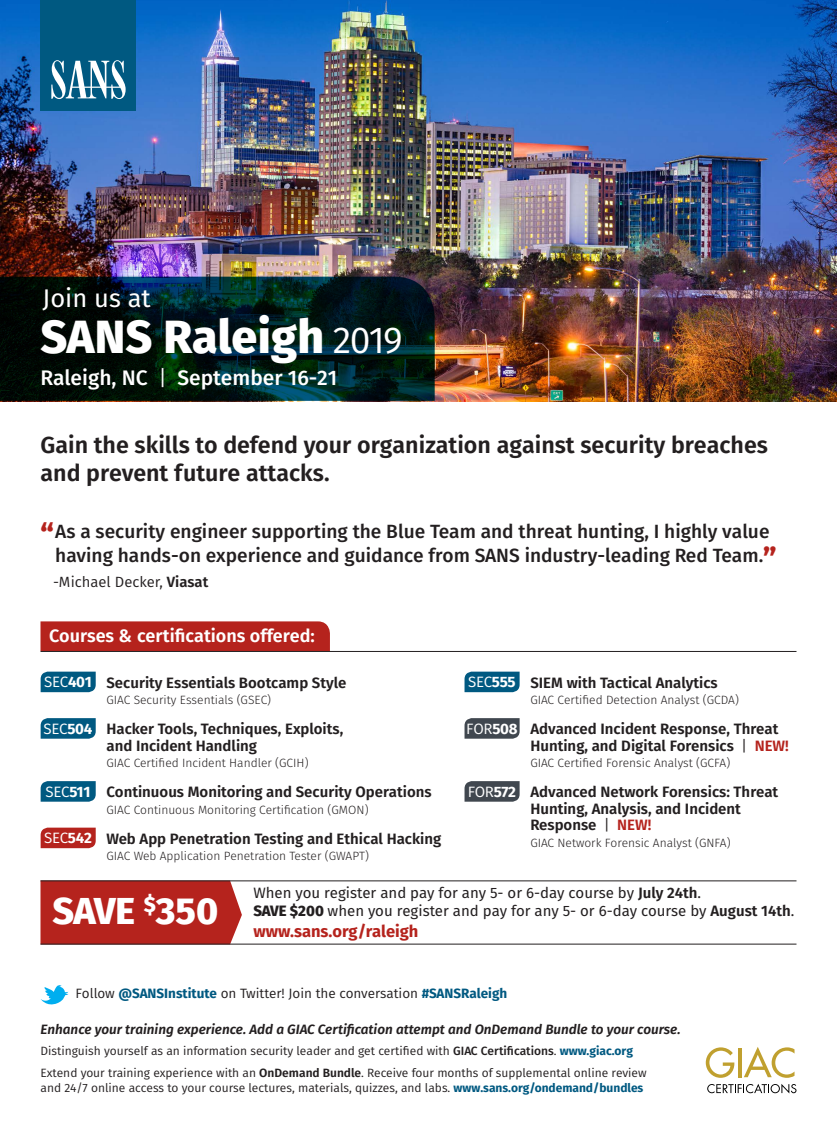
<style>
.page{position:relative;width:837px;height:1134px;background:#fff}
.page>*{position:absolute;margin:0;border:0;box-sizing:border-box;transform-origin:0 0}
.t1{font:800 46.5px "Fira Sans";letter-spacing:.005em;color:#fff}
.t2{font:800 37.5px "Fira Sans";color:#fff}
.t3{font:25.5px "Fira Sans";color:#fff}
.t4{font:600 23.25px/28.5px "Fira Sans";color:#231f20}
.t5{font:500 21px "Fira Sans";color:#fff}
.t6{font:500 19.2px/24.3px "Fira Sans";color:#231f20}
.t7{font:600 18px "Fira Sans";color:#fff}
.t8{font:700 16.5px "Fira Sans";color:#b5231d}
.t9{font:600 15px/16.5px "Fira Sans";color:#231f20}
.t10{font:15px/18px "Fira Sans";color:#231f20}
.t11{font:14.85px "Fira Sans";color:#231f20}
.t12{font:italic 600 13.5px "Fira Sans";color:#231f20}
.t13{font:13.5px "Fira Sans";color:#231f20}
.t14{font:12px/21.8px "Fira Sans";color:#231f20}
.t15{font:300 12px "Fira Sans";color:#231f20}
.s1{font-weight:400;font-size:37.5px}
.s2{font-weight:400}
.s3{font-weight:800;font-size:29.55px;color:#b5231d}
.s4{font-weight:600}
.s5{font-weight:400;color:#fff}
.s6{font-weight:700;color:#fff}
.s7{color:#b5231d}
.s8{font-weight:800}
.s9{font-weight:700;color:#005981}
.s10{font-weight:500}
</style>
<div class="page">
<img style="left:0;top:0;width:837px;height:401px">
<svg style="left:41px;top:985px;width:27px;height:19px"></svg>
<div style="left:40px;top:0;width:96px;height:110px;background:#005981"></div>
<svg style="left:51px;top:60px;width:75px;height:39px"></svg>
<svg style="left:0;top:277px;width:435px;height:124px;background:#001918"></svg>
<div style="left:40px;top:882px;width:202px;height:62px;background:#b5231d"></div>
<hr style="left:40px;top:944px;width:756px;height:1px;background:#231f20">
<hr style="left:40px;top:881px;width:756px;height:1px;background:#231f20">
<svg style="left:465px;top:672px;width:55px;height:20px"></svg>
<svg style="left:465px;top:718px;width:55px;height:21px"></svg>
<svg style="left:465px;top:781px;width:55px;height:21px"></svg>
<div style="left:40px;top:621px;width:290px;height:30px;background:#b5231d"></div>
<hr style="left:40px;top:651px;width:756px;height:1px;background:#231f20">
<svg style="left:41px;top:672px;width:55px;height:20px"></svg>
<svg style="left:41px;top:718px;width:55px;height:21px"></svg>
<svg style="left:41px;top:781px;width:55px;height:21px"></svg>
<svg style="left:41px;top:828px;width:55px;height:20px"></svg>
<svg style="left:706px;top:1047px;width:28px;height:31px"></svg>
<hr style="left:738px;top:1048px;width:3px;height:29px;background:#c0a02f">
<svg style="left:744px;top:1047px;width:51px;height:31px"></svg>
<svg style="left:707px;top:1084px;width:89px;height:10px"></svg>
<h3 class="t3" style="left:43px;top:280px;width:110px">Join us at</h3>
<h1 class="t1" style="left:40px;top:304px;width:364px">SANS Raleigh <span class="s1">2019</span></h1>
<h3 class="t5" style="left:40px;top:363px;width:298px">Raleigh, NC <span class="s2">|</span> September 16-21</h3>
<h3 class="t4" style="left:40px;top:430px;width:729px">Gain the skills to defend your organization against security breaches and prevent future attacks.</h3>
<p class="t6" style="left:55px;top:519px;width:723px;text-indent:-15px"><span class="s3">“</span>As a security engineer supporting the Blue Team and threat hunting, I highly value having hands-on experience and guidance from SANS industry-leading Red Team.<span class="s3">”</span></p>
<p class="t11" style="left:53px;top:571px;width:157px">-Michael Decker, <span class="s4">Viasat</span></p>
<p class="t7" style="left:49px;top:623px;width:267px">Courses &amp; certifications offered:</p>
<p class="t9" style="left:44px;top:674px;width:304px"><span class="s5">SEC</span><span class="s6">401</span> Security Essentials Bootcamp Style</p>
<p class="t15" style="left:106px;top:692px;width:166px">GIAC Security Essentials (GSEC)</p>
<p class="t9" style="left:106px;top:721px;width:238px;text-indent:-63px"><span class="s5">SEC</span><span class="s6">504</span> Hacker Tools, Techniques, Exploits, and Incident Handling</p>
<p class="t15" style="left:106px;top:755px;width:204px">GIAC Certified Incident Handler (GCIH)</p>
<p class="t9" style="left:46px;top:784px;width:388px"><span class="s5">SEC</span><span class="s6">511</span> Continuous Monitoring and Security Operations</p>
<p class="t15" style="left:106px;top:801px;width:264px">GIAC Continuous Monitoring Certification (GMON)</p>
<p class="t9" style="left:44px;top:830px;width:399px"><span class="s5">SEC</span><span class="s6">542</span> Web App Penetration Testing and Ethical Hacking</p>
<p class="t15" style="left:106px;top:848px;width:264px">GIAC Web Application Penetration Tester (GWAPT)</p>
<p class="t9" style="left:468px;top:674px;width:251px"><span class="s5">SEC</span><span class="s6">555</span> SIEM with Tactical Analytics</p>
<p class="t15" style="left:530px;top:692px;width:210px">GIAC Certified Detection Analyst (GCDA)</p>
<p class="t9" style="left:530px;top:721px;width:260px;text-indent:-64px"><span class="s5">FOR</span><span class="s6">508</span> Advanced Incident Response, Threat<br>Hunting, and Digital Forensics <span class="s2">|</span> <span class="s7">NEW!</span></p>
<p class="t15" style="left:530px;top:755px;width:202px">GIAC Certified Forensic Analyst (GCFA)</p>
<p class="t9" style="left:530px;top:784px;width:249px;text-indent:-63px"><span class="s5">FOR</span><span class="s6">572</span> Advanced Network Forensics: Threat<br>Hunting, Analysis, and Incident<br>Response <span class="s2">|</span> <span class="s7">NEW!</span></p>
<p class="t15" style="left:530px;top:834px;width:202px">GIAC Network Forensic Analyst (GNFA)</p>
<h2 class="t2" style="left:52px;top:885px;width:167px">SAVE <sup>$</sup>350</h2>
<p class="t10" style="left:253px;top:884px;width:543px">When you register and pay for any 5- or 6-day course by <span class="s4">July 24th</span>.<br><span class="s8">SAVE $200</span> when you register and pay for any 5- or 6-day course by <span class="s4">August 14th</span>.</p>
<p class="t8" style="left:253px;top:920px;width:167px">www.sans.org/raleigh</p>
<p class="t13" style="left:76px;top:984px;width:433px">Follow <span class="s9">@SANSInstitute</span> on Twitter! Join the conversation <span class="s9">#SANSRaleigh</span></p>
<p class="t12" style="left:40px;top:1020px;width:642px">Enhance your training experience. Add a GIAC Certification attempt and OnDemand Bundle to your course.</p>
<p class="t14" style="left:40px;top:1040px;width:608px">Distinguish yourself as an information security leader and get certified with <span class="s10">GIAC Certifications</span>. <span class="s9">www.giac.org<br></span>Extend your training experience with an <span class="s4">OnDemand Bundle</span>. Receive four months of supplemental online review</p>
<p class="t14" style="left:40px;top:1077px;width:604px">and 24/7 online access to your course lectures, materials, quizzes, and labs. <span class="s9">www.sans.org/ondemand/bundles</span></p>
</div>
